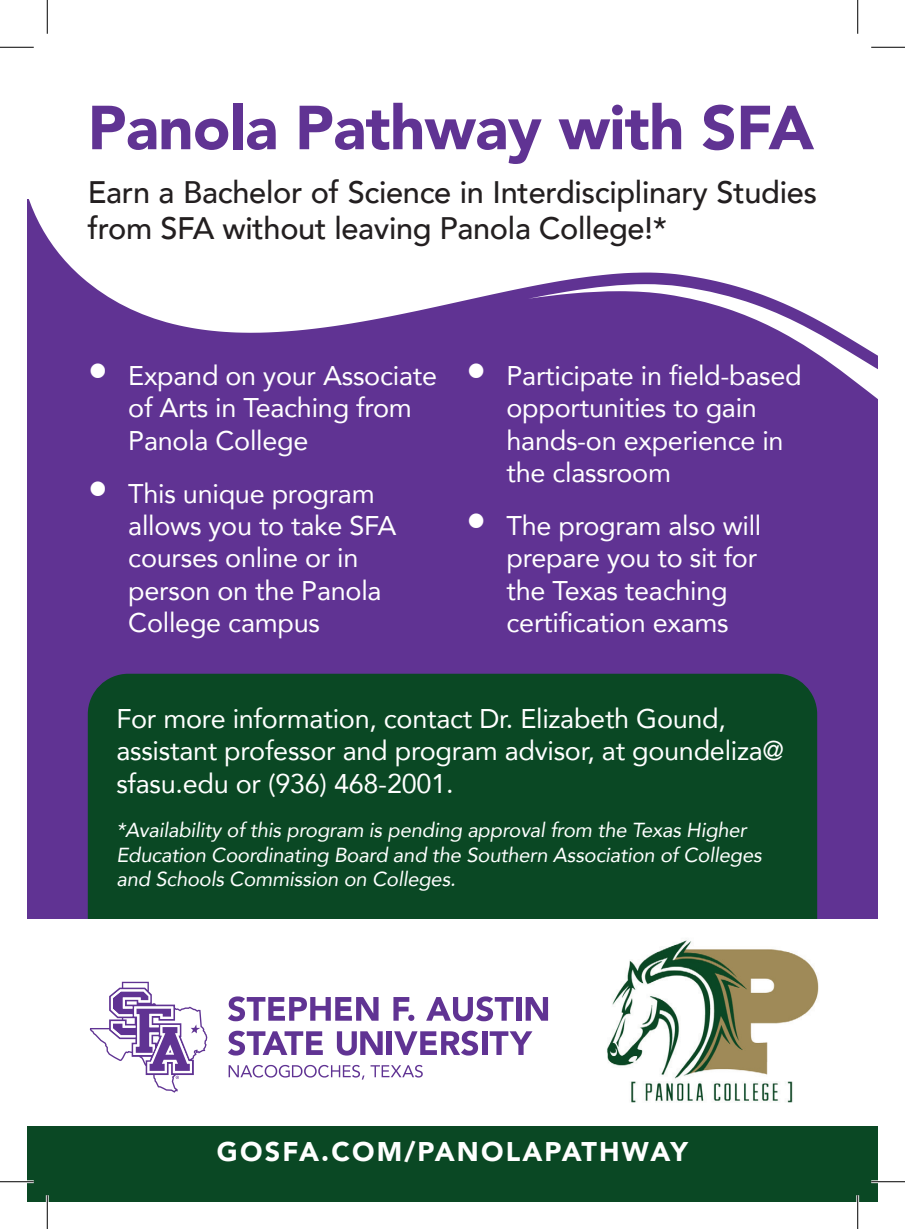
<style>
.page{position:relative;width:905px;height:1229px;background:#fff}
.page>*{position:absolute;margin:0;border:0;box-sizing:border-box;transform-origin:0 0}
.t1{font:900 61.43px "Avenir";letter-spacing:-.01em;color:#603393}
.t2{font:500 31.05px/36px "Avenir";letter-spacing:-.01em;color:#231f20}
.t3{font:27px/32.4px "Avenir";letter-spacing:-.01em;color:#fff}
.t4{font:900 27px "Avenir";letter-spacing:.08em;color:#fff}
.t5{font:italic 20.25px/24.3px "Avenir";letter-spacing:-.01em;color:#fff}
.s1{font-size:40.5px}
</style>
<div class="page">
<div style="left:27px;top:199px;width:851px;height:736px;background:#603393"></div>
<svg style="left:29px;top:199px;width:849px;height:200px;fill:#fff"></svg>
<div style="left:88px;top:673px;width:729px;height:317px;background:#0a4824;border-radius:40px"></div>
<div style="left:27px;top:919px;width:851px;height:210px;background:#fff"></div>
<svg style="left:89px;top:981px;width:119px;height:112px"></svg>
<svg style="left:228px;top:996px;width:150px;height:25px"></svg>
<svg style="left:393px;top:997px;width:21px;height:23px"></svg>
<svg style="left:426px;top:996px;width:87px;height:25px"></svg>
<div style="left:516px;top:997px;width:5px;height:23px;background:#603393"></div>
<svg style="left:525px;top:997px;width:23px;height:23px"></svg>
<svg style="left:228px;top:1030px;width:95px;height:25px"></svg>
<svg style="left:337px;top:1031px;width:45px;height:24px"></svg>
<div style="left:386px;top:1031px;width:6px;height:24px;background:#603393"></div>
<svg style="left:394px;top:1030px;width:84px;height:25px"></svg>
<div style="left:482px;top:1031px;width:5px;height:24px;background:#603393"></div>
<svg style="left:489px;top:1031px;width:43px;height:24px"></svg>
<svg style="left:228px;top:1064px;width:136px;height:15px"></svg>
<svg style="left:370px;top:1064px;width:53px;height:13px"></svg>
<img style="left:607px;top:938px;width:212px;height:165px">
<div style="left:27px;top:1126px;width:851px;height:76px;background:#0a4824"></div>
<hr style="left:0;top:1180px;width:34px;height:3px;background:#fff">
<hr style="left:871px;top:1180px;width:33px;height:3px;background:#fff">
<hr style="left:46px;top:1195px;width:3px;height:33px;background:#fff">
<hr style="left:856px;top:1195px;width:3px;height:33px;background:#fff">
<hr style="left:0;top:47px;width:34px;height:1px;background:#000">
<hr style="left:871px;top:47px;width:33px;height:1px;background:#000">
<hr style="left:0;top:1181px;width:34px;height:1px;background:#000">
<hr style="left:871px;top:1181px;width:33px;height:1px;background:#000">
<hr style="left:47px;top:0;width:1px;height:34px;background:#000">
<hr style="left:47px;top:1195px;width:1px;height:33px;background:#000">
<hr style="left:857px;top:0;width:1px;height:34px;background:#000">
<hr style="left:857px;top:1195px;width:1px;height:33px;background:#000">
<h1 class="t1" style="left:88px;top:75px;width:727px">Panola Pathway with SFA</h1>
<p class="t2" style="left:88px;top:173px;width:731px">Earn a Bachelor of Science in Interdisciplinary Studies from SFA without leaving Panola College!*</p>
<p class="t3" style="left:128px;top:359px;width:310px;text-indent:-40px"><span class="s1">•</span> Expand on your Associate of Arts in Teaching from<br>Panola College</p>
<p class="t3" style="left:128px;top:476px;width:270px;text-indent:-40px"><span class="s1">•</span> This unique program allows you to take SFA courses online or in person on the Panola<br>College campus</p>
<p class="t3" style="left:506px;top:359px;width:297px;text-indent:-40px"><span class="s1">•</span> Participate in field-based opportunities to gain hands-on experience in the classroom</p>
<p class="t3" style="left:506px;top:508px;width:256px;text-indent:-40px"><span class="s1">•</span> The program also will prepare you to sit for the Texas teaching certification exams</p>
<p class="t3" style="left:116px;top:701px;width:669px">For more information, contact Dr. Elizabeth Gound, assistant professor and program advisor, at goundeliza@ sfasu.edu or (936) 468-2001.</p>
<p class="t5" style="left:116px;top:818px;width:646px">*Availability of this program is pending approval from the Texas Higher<br>Education Coordinating Board and the Southern Association of Colleges and Schools Commission on Colleges.</p>
<p class="t4" style="left:217px;top:1128px;width:472px">GOSFA.COM/PANOLAPATHWAY</p>
</div>
